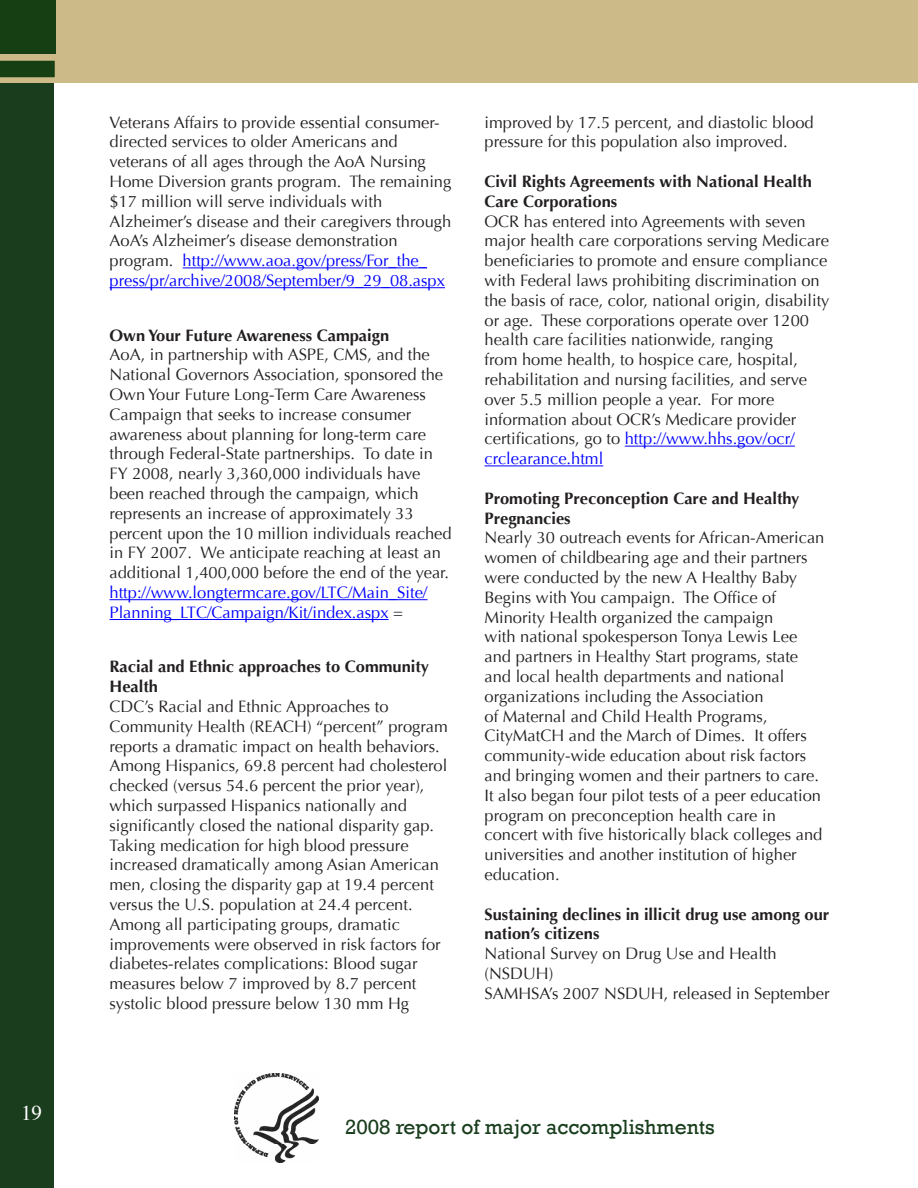
<style>
.page{position:relative;width:918px;height:1188px;background:#fff}
.page>*{position:absolute;margin:0;border:0;box-sizing:border-box;transform-origin:0 0}
.t1{font:21px "Rockwell";color:#193d1d}
.t2{font:21px "Times";color:#fff}
.Accomplishments_Titl{font:16.5px/19.8px "Optima";color:#231f20}
.Accomplishments_Titl-2{font:700 16.5px/19.8px "Optima";color:#231f20}
.s1{color:#00f}
.s2{font-weight:700}
</style>
<div class="page">
<img style="left:234px;top:1073px;width:84px;height:89px">
<div style="left:0;top:0;width:918px;height:83px;background:#cb8"></div>
<div style="left:0;top:0;width:56px;height:54px;background:#173f14"></div>
<div style="left:0;top:83px;width:54px;height:1105px;background:#193d1d"></div>
<svg style="left:0;top:61px;width:55px;height:16px"></svg>
<hr style="left:183px;top:268px;width:244px;height:1px;background:#00f">
<hr style="left:110px;top:287px;width:335px;height:1px;background:#00f">
<hr style="left:110px;top:599px;width:318px;height:1px;background:#00f">
<hr style="left:110px;top:619px;width:279px;height:1px;background:#00f">
<hr style="left:625px;top:446px;width:170px;height:1px;background:#00f">
<hr style="left:484px;top:466px;width:119px;height:1px;background:#00f">
<p class="t2" style="left:21px;top:1093px;width:22px">19</p>
<p class="Accomplishments_Titl" style="left:110px;top:112px;width:343px">Veterans Affairs to provide essential consumer&shy;directed services to older Americans and veterans of all ages through the AoA Nursing Home Diversion grants program. The remaining $17 million will serve individuals with Alzheimer’s disease and their caregivers through AoA’s Alzheimer’s disease demonstration program. <span class="s1">http://www.aoa.gov/press/For_the_ press/pr/archive/2008/September/9_29_08.aspx</span></p>
<p class="Accomplishments_Titl-2" style="left:110px;top:325px;width:281px">Own Your Future Awareness Campaign</p>
<p class="Accomplishments_Titl" style="left:110px;top:345px;width:344px">AoA, in partnership with ASPE, CMS, and the National Governors Association, sponsored the Own Your Future Long-Term Care Awareness Campaign that seeks to increase consumer awareness about planning for long-term care through Federal-State partnerships. To date in FY 2008, nearly 3,360,000 individuals have been reached through the campaign, which represents an increase of approximately 33 percent upon the 10 million individuals reached in FY 2007. We anticipate reaching at least an additional 1,400,000 before the end of the year. <span class="s1">http://www.longtermcare.gov/LTC/Main_Site/ Planning_LTC/Campaign/Kit/index.aspx</span> =</p>
<p class="Accomplishments_Titl" style="left:110px;top:657px;width:340px"><span class="s2">Racial and Ethnic approaches to Community Health<br></span>CDC’s Racial and Ethnic Approaches to Community Health (REACH) “percent” program reports a dramatic impact on health behaviors.<br>Among Hispanics, 69.8 percent had cholesterol checked (versus 54.6 percent the prior year), which surpassed Hispanics nationally and significantly closed the national disparity gap.<br>Taking medication for high blood pressure increased dramatically among Asian American men, closing the disparity gap at 19.4 percent versus the U.S. population at 24.4 percent.<br>Among all participating groups, dramatic improvements were observed in risk factors for diabetes-relates complications: Blood sugar measures below 7 improved by 8.7 percent systolic blood pressure below 130 mm Hg</p>
<p class="Accomplishments_Titl" style="left:484px;top:112px;width:331px">improved by 17.5 percent, and diastolic blood pressure for this population also improved.</p>
<p class="Accomplishments_Titl-2" style="left:484px;top:172px;width:329px">Civil Rights Agreements with National Health<br>Care Corporations</p>
<p class="Accomplishments_Titl" style="left:484px;top:211px;width:347px">OCR has entered into Agreements with seven major health care corporations serving Medicare beneficiaries to promote and ensure compliance with Federal laws prohibiting discrimination on the basis of race, color, national origin, disability or age. These corporations operate over 1200 health care facilities nationwide, ranging<br>from home health, to hospice care, hospital, rehabilitation and nursing facilities, and serve over 5.5 million people a year. For more information about OCR’s Medicare provider certifications, go to <span class="s1">http://www.hhs.gov/ocr/ crclearance.html</span></p>
<p class="Accomplishments_Titl-2" style="left:484px;top:489px;width:316px">Promoting Preconception Care and Healthy<br>Pregnancies</p>
<p class="Accomplishments_Titl" style="left:484px;top:528px;width:341px">Nearly 30 outreach events for African-American women of childbearing age and their partners were conducted by the new A Healthy Baby Begins with You campaign. The Office of Minority Health organized the campaign<br>with national spokesperson Tonya Lewis Lee and partners in Healthy Start programs, state and local health departments and national organizations including the Association<br>of Maternal and Child Health Programs, CityMatCH and the March of Dimes. It offers community-wide education about risk factors and bringing women and their partners to care.<br>It also began four pilot tests of a peer education program on preconception health care in concert with five historically black colleges and universities and another institution of higher education.</p>
<p class="Accomplishments_Titl" style="left:484px;top:904px;width:346px"><span class="s2">Sustaining declines in illicit drug use among our nation’s citizens<br></span>National Survey on Drug Use and Health (NSDUH)<br>SAMHSA’s 2007 NSDUH, released in September</p>
<p class="t1" style="left:345px;top:1114px;width:371px">2008 report of major accomplishments</p>
</div>
